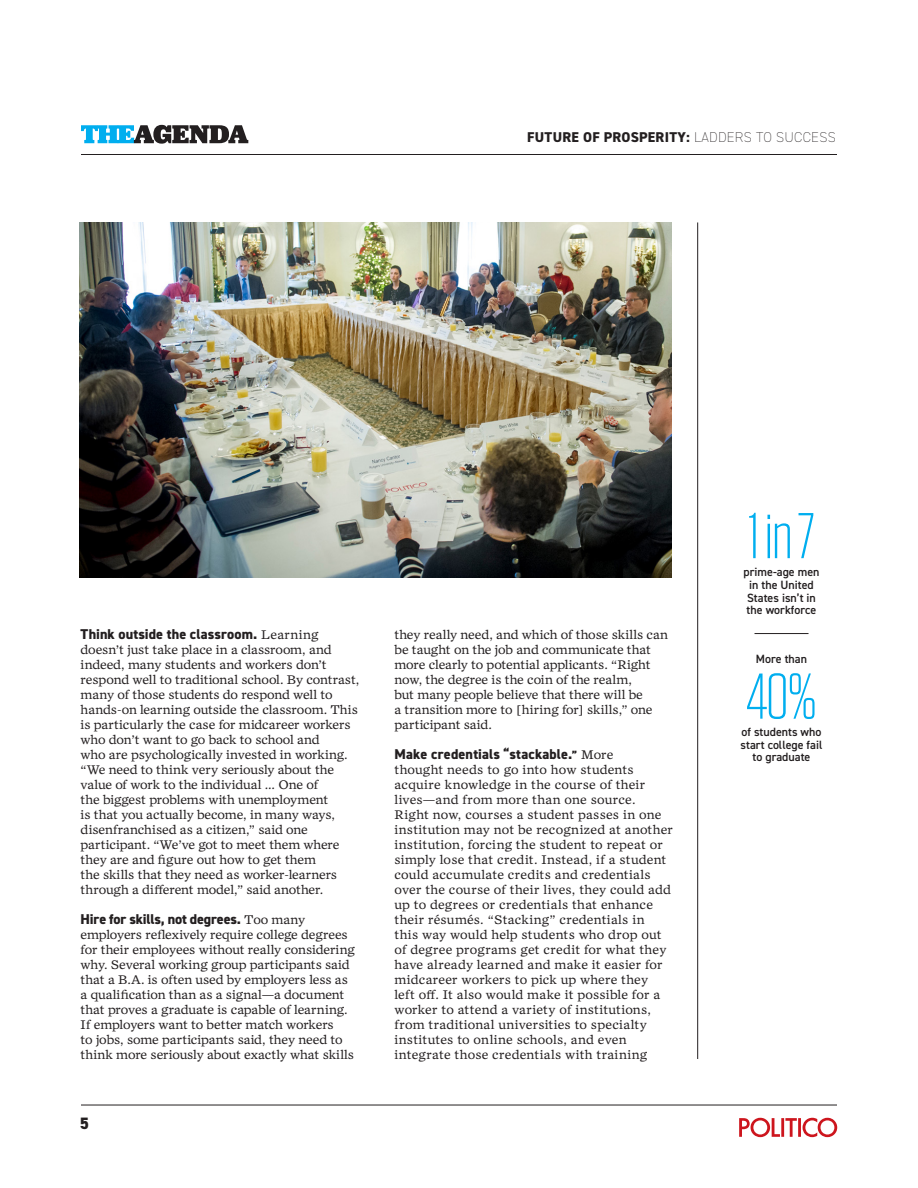
<style>
.page{position:relative;width:918px;height:1188px;background:#fff}
.page>*{position:absolute;margin:0;border:0;box-sizing:border-box;transform-origin:0 0}
.callout_number_wgr{font:300 64.5px "Tungsten";color:#00aeef}
.Policy_takeaway_-_wo{font:800 16.5px "DIN2014";color:#231f20}
.Policy_takeaway_-_wo-2{font:800 14.25px "DIN2014";letter-spacing:.01em;color:#231f20}
.Policy_takeaway_-_wo-3{font:800 14.25px "DIN2014";letter-spacing:-.01em;color:#231f20}
.Policy_takeaway_-_wo-4{font:12px/15px "Zocalo Text One";color:#231f20}
.callout_number_wgr-2{font:600 12px/12.8px "DIN2014";color:#231f20}
.s1{font-weight:200}
.s2{font-family:"Zocalo Text One";font-weight:400;font-size:12px}
.s3{font-size:12px}
</style>
<div class="page">
<hr style="left:81px;top:154px;width:756px;height:1px;background:#231f20">
<svg style="left:81px;top:125px;width:167px;height:19px"></svg>
<hr style="left:81px;top:1105px;width:756px;height:1px;background:#231f20">
<svg style="left:739px;top:1118px;width:98px;height:19px"></svg>
<hr style="left:697px;top:222px;width:1px;height:837px;background:#231f20">
<img style="left:80px;top:222px;width:592px;height:356px">
<hr style="left:755px;top:633px;width:54px;height:1px;background:#231f20">
<p class="Policy_takeaway_-_wo-2" style="left:527px;top:128px;width:310px">FUTURE OF PROSPERITY: <span class="s1">LADDERS TO SUCCESS</span></p>
<p class="Policy_takeaway_-_wo-2" style="left:81px;top:625px;width:239px">Think outside the classroom. <span class="s2">Learning</span></p>
<p class="Policy_takeaway_-_wo-4" style="left:81px;top:642px;width:280px">doesn’t just take place in a classroom, and indeed, many students and workers don’t respond well to traditional school. By contrast, many of those students do respond well to hands-on learning outside the classroom. This is particularly the case for midcareer workers who don’t want to go back to school and<br>who are psychologically invested in working. “We need to think very seriously about the value of work to the individual ... One of<br>the biggest problems with unemployment<br>is that you actually become, in many ways, disenfranchised as a citizen,” said one participant. “We’ve got to meet them where they are and figure out how to get them<br>the skills that they need as worker-learners through a different model,” said another.</p>
<p class="Policy_takeaway_-_wo-3" style="left:81px;top:910px;width:226px">Hire for skills, not degrees. <span class="s2">Too many</span></p>
<p class="Policy_takeaway_-_wo-4" style="left:81px;top:927px;width:276px">employers reflexively require college degrees for their employees without really considering why. Several working group participants said that a B.A. is often used by employers less as a qualification than as a signal—a document that proves a graduate is capable of learning.<br>If employers want to better match workers<br>to jobs, some participants said, they need to think more seriously about exactly what skills</p>
<p class="Policy_takeaway_-_wo" style="left:80px;top:1112px;width:11px">5</p>
<p class="Policy_takeaway_-_wo-4" style="left:395px;top:627px;width:275px">they really need, and which of those skills can be taught on the job and communicate that more clearly to potential applicants. “Right now, the degree is the coin of the realm,<br>but many people believe that there will be<br>a transition more to [hiring for] skills,” one participant said.</p>
<p class="Policy_takeaway_-_wo-2" style="left:395px;top:745px;width:221px">Make credentials “stackable.<span class="s3">”</span> <span class="s2">More</span></p>
<p class="Policy_takeaway_-_wo-4" style="left:395px;top:762px;width:280px">thought needs to go into how students acquire knowledge in the course of their lives—and from more than one source.<br>Right now, courses a student passes in one institution may not be recognized at another institution, forcing the student to repeat or simply lose that credit. Instead, if a student could accumulate credits and credentials over the course of their lives, they could add up to degrees or credentials that enhance their résumés. “Stacking” credentials in<br>this way would help students who drop out of degree programs get credit for what they have already learned and make it easier for midcareer workers to pick up where they<br>left off. It also would make it possible for a worker to attend a variety of institutions, from traditional universities to specialty institutes to online schools, and even integrate those credentials with training</p>
<p class="callout_number_wgr" style="left:748px;top:503px;width:69px">1 in 7</p>
<p class="callout_number_wgr-2" style="left:744px;top:565px;width:77px">prime-age men in the United<br>States isn’t in the workforce</p>
<p class="callout_number_wgr-2" style="left:756px;top:652px;width:53px">More than</p>
<p class="callout_number_wgr" style="left:746px;top:664px;width:73px">40%</p>
<p class="callout_number_wgr-2" style="left:741px;top:725px;width:83px;text-align:center">of students who start college fail to graduate</p>
</div>
